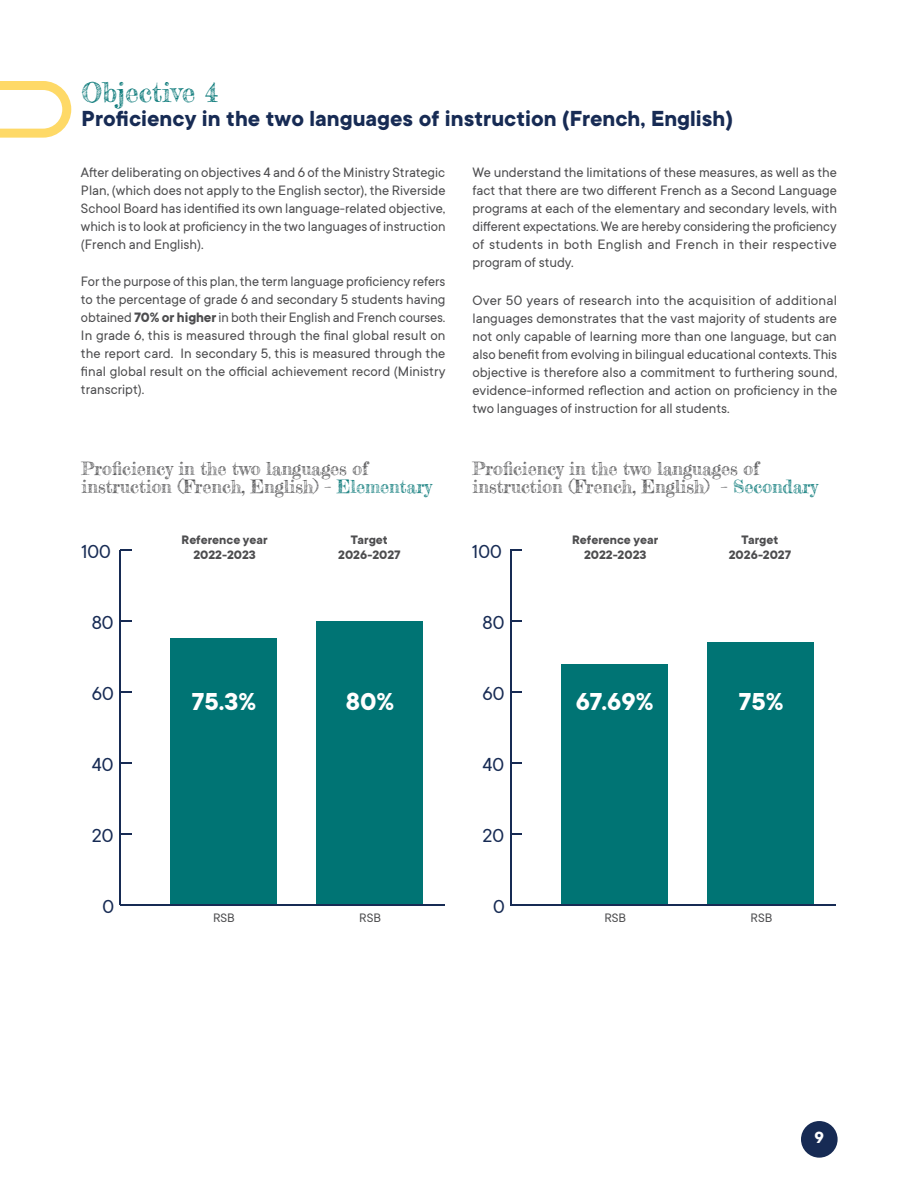
<style>
.page{position:relative;width:918px;height:1188px;background:#fff}
.page>*{position:absolute;margin:0;border:0;box-sizing:border-box;transform-origin:0 0}
.t1{font:700 27px "TT Commons";color:#fff}
.t2{font:27px "Frederickathe Greatest";color:#007474}
.t3{font:700 24px "TT Commons";color:#172b54}
.t4{font:20.85px "TT Commons";color:#172b54}
.t5{font:18px/18px "Frederickathe Greatest";color:#4d4d4f}
.t6{font:700 18px "TT Commons";color:#fff}
.t7{font:15px/18px "TT Commons";color:#4d4d4f;text-align:justify}
.t8{font:700 13.5px/15px "TT Commons";color:#4d4d4f;text-align:center}
.t9{font:13.5px "TT Commons";color:#4d4d4f}
.s1{font-weight:700}
.s2{color:#007474}
</style>
<div class="page">
<div style="left:801px;top:1121px;width:37px;height:37px;background:#172b54;border-radius:50%"></div>
<svg style="left:0;top:81px;width:72px;height:57px"></svg>
<div style="left:317px;top:621px;width:106px;height:284px;background:#007474"></div>
<div style="left:170px;top:638px;width:107px;height:267px;background:#007474"></div>
<hr style="left:120px;top:904px;width:325px;height:2px;background:#172b54">
<hr style="left:119px;top:550px;width:2px;height:355px;background:#172b54">
<div style="left:708px;top:642px;width:106px;height:263px;background:#007474"></div>
<div style="left:561px;top:664px;width:107px;height:241px;background:#007474"></div>
<hr style="left:511px;top:904px;width:325px;height:2px;background:#172b54">
<hr style="left:510px;top:550px;width:2px;height:355px;background:#172b54">
<h1 class="t2" style="left:82px;top:75px;width:138px">Objective 4</h1>
<h2 class="t3" style="left:82px;top:105px;width:653px">Proficiency in the two languages of instruction (French, English)</h2>
<p class="t7" style="left:81px;top:164px;width:366px">After deliberating on objectives 4 and 6 of the Ministry Strategic Plan, (which does not apply to the English sector), the Riverside School Board has identified its own language-related objective, which is to look at proficiency in the two languages of instruction (French and English).</p>
<p class="t7" style="left:81px;top:273px;width:366px">For the purpose of this plan, the term language proficiency refers to the percentage of grade 6 and secondary 5 students having obtained <span class="s1">70% or higher</span> in both their English and French courses.<br>In grade 6, this is measured through the final global result on the report card. In secondary 5, this is measured through the final global result on the official achievement record (Ministry transcript).</p>
<p class="t7" style="left:472px;top:164px;width:366px">We understand the limitations of these measures, as well as the fact that there are two different French as a Second Language programs at each of the elementary and secondary levels, with different expectations. We are hereby considering the proficiency of students in both English and French in their respective program of study.</p>
<p class="t7" style="left:472px;top:291px;width:366px">Over 50 years of research into the acquisition of additional languages demonstrates that the vast majority of students are not only capable of learning more than one language, but can also benefit from evolving in bilingual educational contexts. This objective is therefore also a commitment to furthering sound, evidence-informed reflection and action on proficiency in the two languages of instruction for all students.</p>
<p class="t5" style="left:82px;top:459px;width:352px">Proficiency in the two languages of instruction (French, English) – <span class="s2">Elementary</span></p>
<p class="t5" style="left:472px;top:459px;width:347px">Proficiency in the two languages of instruction (French, English) – <span class="s2">Secondary</span></p>
<h3 class="t4" style="left:81px;top:540px;width:31px">100</h3>
<p class="t8" style="left:182px;top:532px;width:88px">Reference year<br>2022-2023</p>
<p class="t8" style="left:572px;top:532px;width:88px">Reference year<br>2022-2023</p>
<p class="t8" style="left:338px;top:532px;width:64px">Target<br>2026-2027</p>
<p class="t8" style="left:729px;top:532px;width:64px">Target<br>2026-2027</p>
<h3 class="t4" style="left:472px;top:540px;width:31px">100</h3>
<h3 class="t4" style="left:92px;top:611px;width:23px">80</h3>
<h3 class="t4" style="left:483px;top:611px;width:23px">80</h3>
<h3 class="t4" style="left:92px;top:682px;width:23px">60</h3>
<h3 class="t4" style="left:483px;top:682px;width:23px">60</h3>
<h1 class="t1" style="left:192px;top:687px;width:66px">75.3%</h1>
<h1 class="t1" style="left:346px;top:687px;width:50px">80%</h1>
<h1 class="t1" style="left:576px;top:687px;width:79px">67.69%</h1>
<h1 class="t1" style="left:738px;top:687px;width:47px">75%</h1>
<h3 class="t4" style="left:92px;top:753px;width:23px">40</h3>
<h3 class="t4" style="left:483px;top:753px;width:23px">40</h3>
<h3 class="t4" style="left:92px;top:824px;width:23px">20</h3>
<h3 class="t4" style="left:483px;top:824px;width:23px">20</h3>
<h3 class="t4" style="left:102px;top:895px;width:13px">0</h3>
<h3 class="t4" style="left:493px;top:895px;width:13px">0</h3>
<p class="t9" style="left:213px;top:911px;width:23px">RSB</p>
<p class="t9" style="left:359px;top:911px;width:23px">RSB</p>
<p class="t9" style="left:604px;top:911px;width:23px">RSB</p>
<p class="t9" style="left:751px;top:911px;width:23px">RSB</p>
<p class="t6" style="left:815px;top:1127px;width:11px">9</p>
</div>
